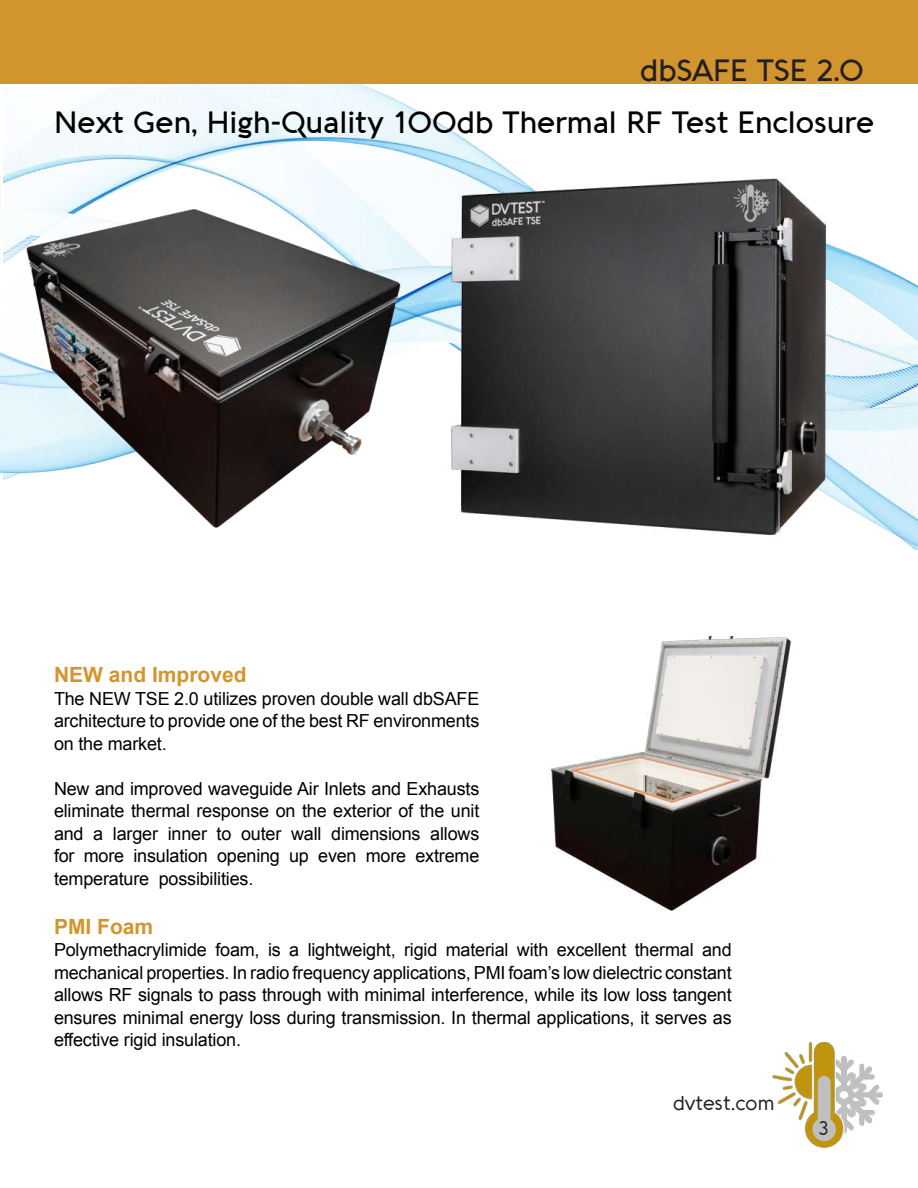
<style>
.page{position:relative;width:918px;height:1188px;background:#fff}
.page>*{position:absolute;margin:0;border:0;box-sizing:border-box;transform-origin:0 0}
.t1{font:500 30px "Aquawax";color:#000}
.t2{font:500 30px "Aquawax";color:#231f20}
.t3{font:700 21px "Arial";color:#d3952d}
.t4{font:19.5px "Aquawax";letter-spacing:.01em;color:#231f20}
.t5{font:18px/22.5px "Arial";letter-spacing:-.01em;color:#000;text-align:justify}
</style>
<div class="page">
<img style="left:772px;top:1041px;width:111px;height:107px">
<img style="left:77px;top:84px;width:338px;height:25px">
<div style="left:0;top:0;width:918px;height:84px;background:#d2952e"></div>
<img style="left:0;top:109px;width:918px;height:441px">
<img style="left:7px;top:193px;width:425px;height:339px">
<img style="left:551px;top:636px;width:241px;height:275px">
<img style="left:432px;top:145px;width:462px;height:400px">
<h1 class="t2" style="left:640px;top:52px;width:225px">dbSAFE TSE 2.0</h1>
<h1 class="t1" style="left:54px;top:105px;width:822px">Next Gen, High-Quality 100db Thermal RF Test Enclosure</h1>
<p class="t3" style="left:54px;top:661px;width:194px">NEW and Improved</p>
<p class="t5" style="left:54px;top:688px;width:427px">The NEW TSE 2.0 utilizes proven double wall dbSAFE architecture to provide one of the best RF environments on the market.</p>
<p class="t5" style="left:54px;top:778px;width:427px">New and improved waveguide Air Inlets and Exhausts eliminate thermal response on the exterior of the unit and a larger inner to outer wall dimensions allows for more insulation opening up even more extreme temperature possibilities.</p>
<p class="t3" style="left:54px;top:912px;width:101px">PMI Foam</p>
<p class="t5" style="left:54px;top:939px;width:679px">Polymethacrylimide foam, is a lightweight, rigid material with excellent thermal and mechanical properties. In radio frequency applications, PMI foam’s low dielectric constant allows RF signals to pass through with minimal interference, while its low loss tangent ensures minimal energy loss during transmission. In thermal applications, it serves as effective rigid insulation.</p>
<p class="t4" style="left:673px;top:1091px;width:103px">dvtest.com</p>
<p class="t4" style="left:819px;top:1116px;width:12px">3</p>
</div>
